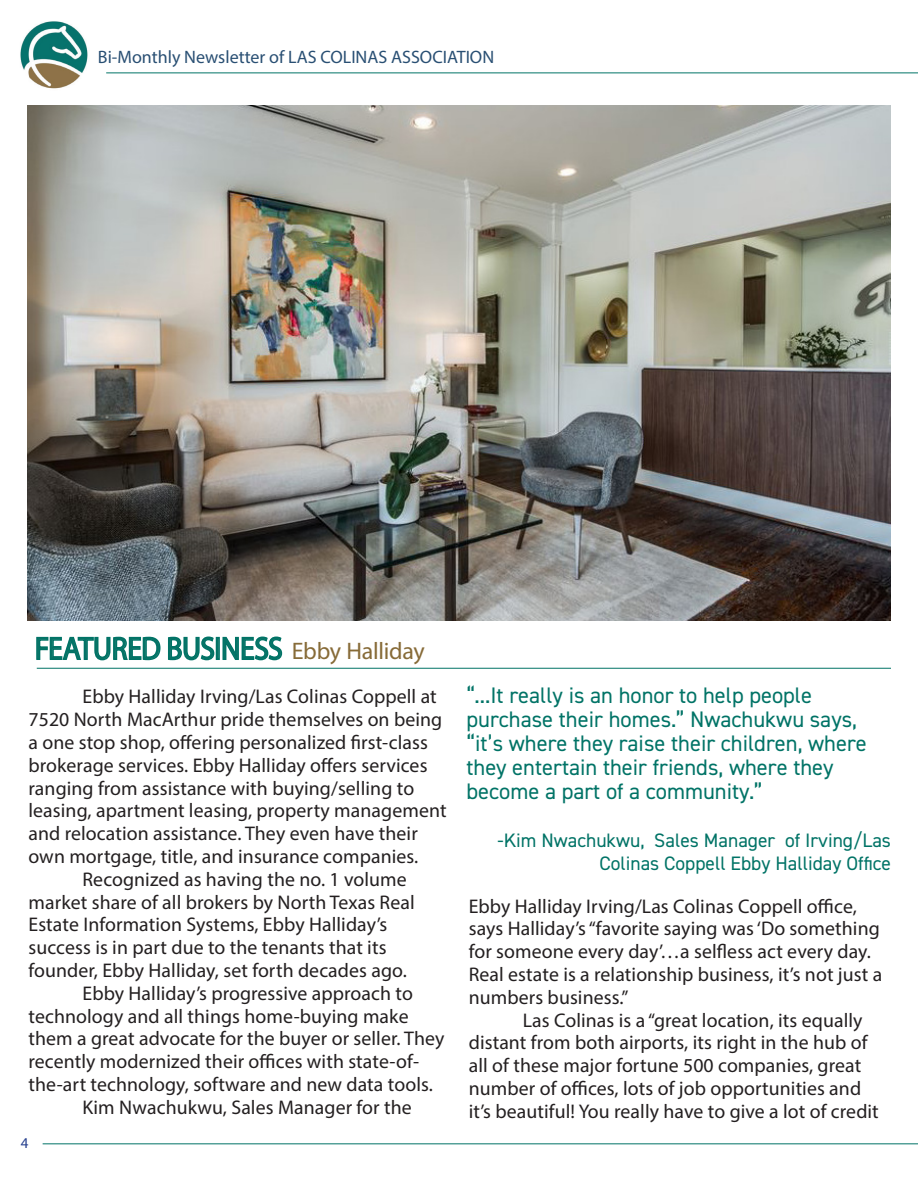
<style>
.page{position:relative;width:918px;height:1188px;background:#fff}
.page>*{position:absolute;margin:0;border:0;box-sizing:border-box;transform-origin:0 0}
.t1{font:32.1px "Myriad Pro";letter-spacing:-.01em;color:#0a7367;scale:.92 1}
.t2{font:22.5px/24px "DIN2014";color:#007366}
.t3{font:19.8px/22.8px "Myriad Pro";letter-spacing:.005em;color:#231f20}
.t4{font:19.5px/22.5px "DIN2014";color:#007366;text-align:right}
.t5{font:18px "Myriad Pro";color:#294f73}
.t6{font:15px "Myriad Pro";color:#253f8e}
.s1{font-size:24px;color:#876b38}
</style>
<div class="page">
<img style="left:18px;top:19px;width:72px;height:72px;border-radius:36px">
<hr style="left:106px;top:73px;width:812px;height:1px;background:#007366">
<hr style="left:43px;top:1144px;width:875px;height:1px;background:#007366">
<img style="left:27px;top:106px;width:864px;height:515px">
<svg style="left:36px;top:636px;width:125px;height:25px"></svg>
<svg style="left:168px;top:636px;width:47px;height:25px"></svg>
<div style="left:216px;top:637px;width:4px;height:23px;border:2px solid #007366"></div>
<svg style="left:222px;top:636px;width:61px;height:25px"></svg>
<hr style="left:37px;top:668px;width:854px;height:1px;background:#007366">
<p class="t5" style="left:98px;top:46px;width:398px">Bi-Monthly Newsletter of LAS COLINAS ASSOCIATION</p>
<p class="t1" style="left:35px;top:629px;width:425px">FEATURED BUSINESS <span class="s1">Ebby Halliday</span></p>
<p class="t3" style="left:28px;top:685px;width:420px;text-indent:54px">Ebby Halliday Irving/Las Colinas Coppell at 7520 North MacArthur pride themselves on being a one stop shop, offering personalized first-class brokerage services. Ebby Halliday offers services ranging from assistance with buying/selling to leasing, apartment leasing, property management and relocation assistance. They even have their own mortgage, title, and insurance companies.</p>
<p class="t3" style="left:28px;top:867px;width:388px;text-indent:54px">Recognized as having the no. 1 volume market share of all brokers by North Texas Real Estate Information Systems, Ebby Halliday’s success is in part due to the tenants that its founder, Ebby Halliday, set forth decades ago.</p>
<p class="t3" style="left:28px;top:981px;width:418px;text-indent:54px">Ebby Halliday’s progressive approach to technology and all things home-buying make them a great advocate for the buyer or seller. They recently modernized their offices with state-of&shy;the-art technology, software and new data tools.</p>
<p class="t3" style="left:82px;top:1095px;width:331px">Kim Nwachukwu, Sales Manager for the</p>
<p class="t6" style="left:21px;top:1133px;width:9px">4</p>
<p class="t2" style="left:466px;top:683px;width:402px">“...It really is an honor to help people purchase their homes.” Nwachukwu says, “it’s where they raise their children, where they entertain their friends, where they become a part of a community.”</p>
<p class="t4" style="left:498px;top:829px;width:395px">-Kim Nwachukwu, Sales Manager of Irving/Las<br>Colinas Coppell Ebby Halliday Office</p>
<p class="t3" style="left:469px;top:894px;width:415px">Ebby Halliday Irving/Las Colinas Coppell office, says Halliday’s “favorite saying was ‘Do something for someone every day’…a selfless act every day.<br>Real estate is a relationship business, it’s not just a numbers business.”</p>
<p class="t3" style="left:469px;top:1008px;width:412px;text-indent:54px">Las Colinas is a “great location, its equally distant from both airports, its right in the hub of all of these major fortune 500 companies, great number of offices, lots of job opportunities and it’s beautiful! You really have to give a lot of credit</p>
</div>
